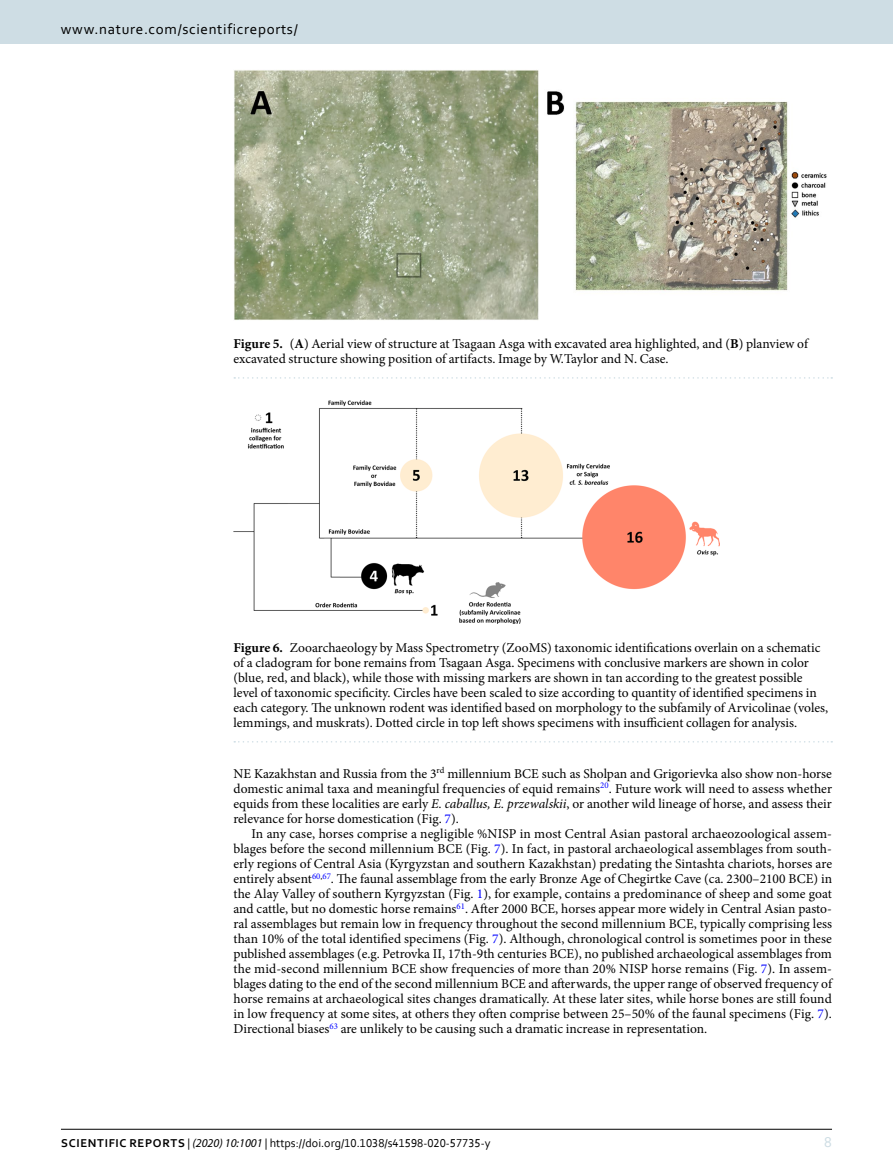
<style>
.page{position:relative;width:893px;height:1174px;background:#fff}
.page>*{position:absolute;margin:0;border:0;box-sizing:border-box;transform-origin:0 0}
.t1{font:15px "Corbel 2";letter-spacing:.045em;color:#000}
.t2{font:15px "Corbel 2";color:#cedde4}
.t3{font:13.5px/15px "Minion Pro";color:#000;text-align:justify}
.t4{font:12px "Corbel";color:#000}
.s1{font-weight:700}
.s2{font-style:italic}
.s3{color:#00f}
.s4{font-family:"Corbel Bold 2"}
.s5{font-family:"Corbel 2"}
.s6{font-family:"Myriad Pro";font-style:italic}
</style>
<div class="page">
<hr style="left:61px;top:1129px;width:771px;height:1px;background:#000">
<div style="left:0;top:0;width:893px;height:43px;background:#cedde4"></div>
<img style="left:234px;top:70px;width:593px;height:250px">
<svg style="left:234px;top:377px;width:598px;height:2px"></svg>
<img style="left:233px;top:401px;width:486px;height:223px">
<svg style="left:234px;top:741px;width:598px;height:1px"></svg>
<p class="t1" style="left:61px;top:19px;width:238px">www.nature.com/scientificreports/</p>
<p class="t3" style="left:233px;top:336px;width:576px"><span class="s1">Figure 5.</span> (<span class="s1">A</span>) Aerial view of structure at Tsagaan Asga with excavated area highlighted, and (<span class="s1">B</span>) planview of excavated structure showing position of artifacts. Image by W.Taylor and N. Case.</p>
<p class="t3" style="left:233px;top:640px;width:596px;text-align:left"><span class="s1">Figure 6.</span> Zooarchaeology by Mass Spectrometry (ZooMS) taxonomic identifications overlain on a schematic of a cladogram for bone remains from Tsagaan Asga. Specimens with conclusive markers are shown in color (blue, red, and black), while those with missing markers are shown in tan according to the greatest possible level of taxonomic specificity. Circles have been scaled to size according to quantity of identified specimens in each category. The unknown rodent was identified based on morphology to the subfamily of Arvicolinae (voles, lemmings, and muskrats). Dotted circle in top left shows specimens with insufficient collagen for analysis.</p>
<p class="t3" style="left:233px;top:766px;width:600px">NE Kazakhstan and Russia from the 3<sup>rd</sup> millennium BCE such as Sholpan and Grigorievka also show non-horse domestic animal taxa and meaningful frequencies of equid remains<sup>20</sup>. Future work will need to assess whether equids from these localities are early <span class="s2">E. caballus, E. przewalskii</span>, or another wild lineage of horse, and assess their relevance for horse domestication (Fig. <span class="s3">7</span>).</p>
<p class="t3" style="left:233px;top:826px;width:600px;text-indent:18px">In any case, horses comprise a negligible %NISP in most Central Asian pastoral archaeozoological assem&shy;blages before the second millennium BCE (Fig. <span class="s3">7</span>). In fact, in pastoral archaeological assemblages from south&shy;erly regions of Central Asia (Kyrgyzstan and southern Kazakhstan) predating the Sintashta chariots, horses are entirely absent<sup>60</sup><sup>,</sup><sup>67</sup>. The faunal assemblage from the early Bronze Age of Chegirtke Cave (ca. 2300–2100 BCE) in the Alay Valley of southern Kyrgyzstan (Fig. <span class="s3">1</span>), for example, contains a predominance of sheep and some goat and cattle, but no domestic horse remains<sup>61</sup>. After 2000 BCE, horses appear more widely in Central Asian pasto&shy;ral assemblages but remain low in frequency throughout the second millennium BCE, typically comprising less than 10% of the total identified specimens (Fig. <span class="s3">7</span>). Although, chronological control is sometimes poor in these published assemblages (e.g. Petrovka II, 17th-9th centuries BCE), no published archaeological assemblages from the mid-second millennium BCE show frequencies of more than 20% NISP horse remains (Fig. <span class="s3">7</span>). In assem&shy;blages dating to the end of the second millennium BCE and afterwards, the upper range of observed frequency of horse remains at archaeological sites changes dramatically. At these later sites, while horse bones are still found in low frequency at some sites, at others they often comprise between 25–50% of the faunal specimens (Fig. <span class="s3">7</span>).<br>Directional biases<sup>63</sup> are unlikely to be causing such a dramatic increase in representation.</p>
<p class="t4" style="left:61px;top:1135px;width:431px"><span class="s4">SCIENTIFIC REPORTS</span> <span class="s5">|</span> <span class="s6">(2020) 10:1001</span> <span class="s5">|</span> https://doi.org/10.1038/s41598-020-57735-y</p>
<p class="t2" style="left:824px;top:1132px;width:9px">8</p>
</div>
